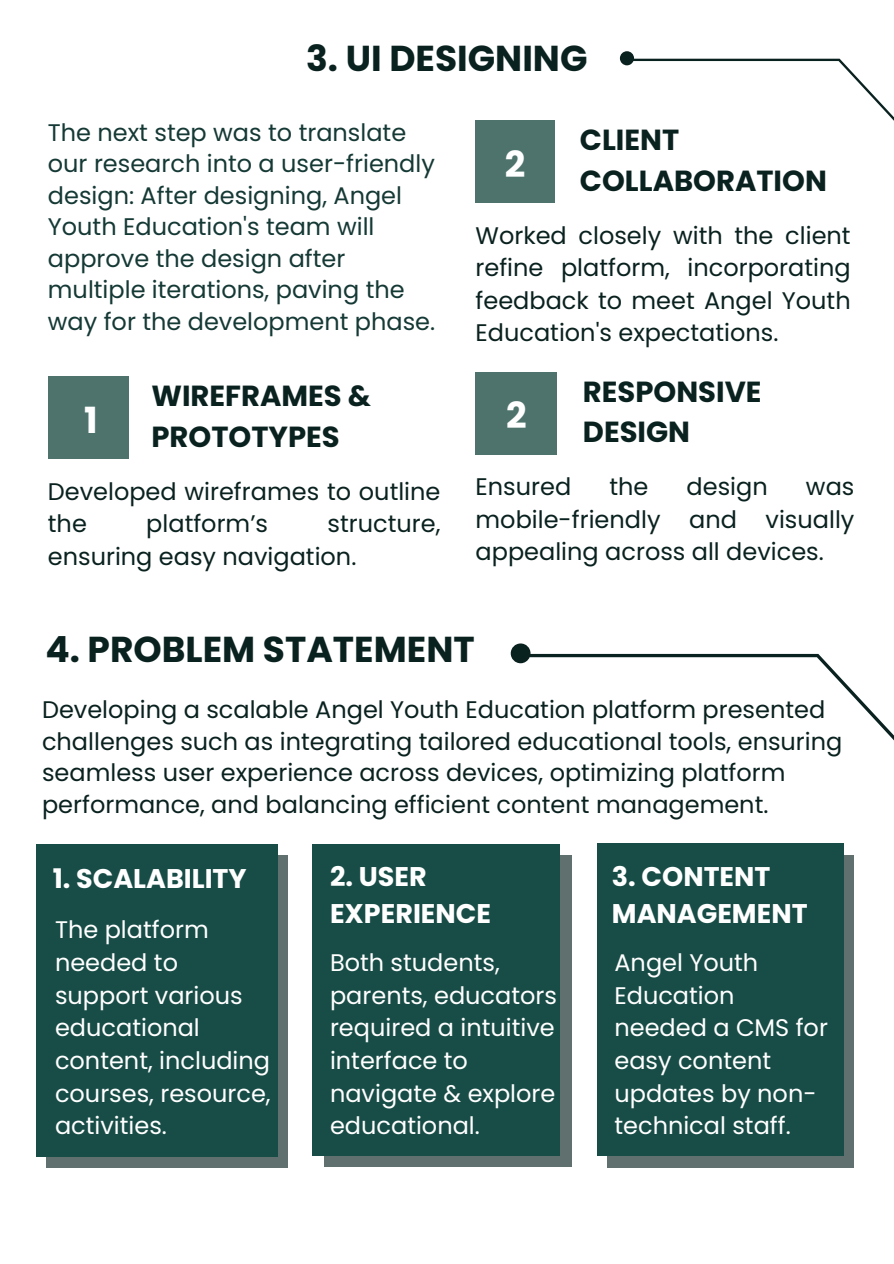
<style>
.page{position:relative;width:894px;height:1264px;background:#fff}
.page>*{position:absolute;margin:0;border:0;box-sizing:border-box;transform-origin:0 0}
.t1{font:700 36px "Poppins";color:#0a221f}
.t2{font:700 36px "Poppins";color:#fff}
.t3{font:700 29.1px/40.5px "Poppins";color:#0a221f}
.t4{font:700 27px/37.2px "Poppins";color:#fff}
.t5{font:24px/32.7px "Poppins";color:#0a221f}
.t6{font:24px/32.7px "Poppins";color:#fff}
.t7{font:24px/31.5px "Poppins";color:#153935}
</style>
<div class="page">
<div style="left:46px;top:855px;width:242px;height:312px;background:#60706e"></div>
<div style="left:36px;top:843px;width:242px;height:313px;background:#184d47"></div>
<svg style="left:607px;top:855px;width:246px;height:312px;fill:#60706e"></svg>
<div style="left:596px;top:843px;width:246px;height:313px;background:#184d47"></div>
<svg style="left:324px;top:855px;width:247px;height:312px;fill:#60706e"></svg>
<div style="left:312px;top:843px;width:247px;height:312px;background:#184d47"></div>
<div style="left:48px;top:376px;width:81px;height:83px;background:#4d736c"></div>
<div style="left:475px;top:372px;width:82px;height:82px;background:#4d736c"></div>
<div style="left:475px;top:120px;width:79px;height:83px;background:#4d736c"></div>
<svg style="left:619px;top:51px;width:274px;height:69px"></svg>
<svg style="left:510px;top:643px;width:383px;height:97px"></svg>
<h1 class="t1" style="left:306px;top:33px;width:283px">3. UI DESIGNING</h1>
<h2 class="t7" style="left:48px;top:116px;width:389px">The next step was to translate our research into a user-friendly design: After designing, Angel<br>Youth Education's team will approve the design after multiple iterations, paving the way for the development phase.</h2>
<p class="t2" style="left:84px;top:395px;width:15px">1</p>
<p class="t3" style="left:151px;top:376px;width:221px">WIREFRAMES &amp;<br>PROTOTYPES</p>
<p class="t5" style="left:48px;top:475px;width:394px">Developed wireframes to outline the</p>
<p class="t5" style="left:146px;top:507px;width:123px">platform’s</p>
<p class="t5" style="left:48px;top:507px;width:394px;text-indent:279px">structure, ensuring easy navigation.</p>
<p class="t2" style="left:505px;top:139px;width:22px">2</p>
<p class="t3" style="left:579px;top:120px;width:248px">CLIENT<br>COLLABORATION</p>
<p class="t5" style="left:475px;top:219px;width:376px;text-align:justify">Worked closely with the client refine platform, incorporating feedback to meet Angel Youth Education's expectations.</p>
<h2 class="t2" style="left:506px;top:390px;width:22px">2</h2>
<p class="t3" style="left:582px;top:371px;width:180px">RESPONSIVE<br>DESIGN</p>
<h2 class="t5" style="left:475px;top:470px;width:97px">Ensured</h2>
<h2 class="t5" style="left:609px;top:470px;width:40px">the</h2>
<h2 class="t5" style="left:686px;top:470px;width:83px">design</h2>
<h2 class="t5" style="left:475px;top:470px;width:380px;text-align:justify;text-indent:330px">was mobile-friendly and visually appealing across all devices.</h2>
<p class="t1" style="left:45px;top:624px;width:431px">4. PROBLEM STATEMENT</p>
<h1 class="t5" style="left:42px;top:694px;width:801px;line-height:31.5px">Developing a scalable Angel Youth Education platform presented challenges such as integrating tailored educational tools, ensuring seamless user experience across devices, optimizing platform performance, and balancing efficient content management.</h1>
<p class="t4" style="left:53px;top:860px;width:195px">1. SCALABILITY</p>
<h2 class="t4" style="left:330px;top:858px;width:162px">2. USER<br>EXPERIENCE</h2>
<p class="t4" style="left:611px;top:857px;width:197px">3. CONTENT<br>MANAGEMENT</p>
<h2 class="t6" style="left:330px;top:946px;width:228px">Both students, parents, educators required a intuitive interface to navigate &amp; explore educational.</h2>
<p class="t6" style="left:614px;top:946px;width:215px">Angel Youth<br>Education needed a CMS for easy content updates by non&shy;technical staff.</p>
<p class="t6" style="left:55px;top:913px;width:217px">The platform needed to support various educational content, including courses, resource, activities.</p>
</div>
